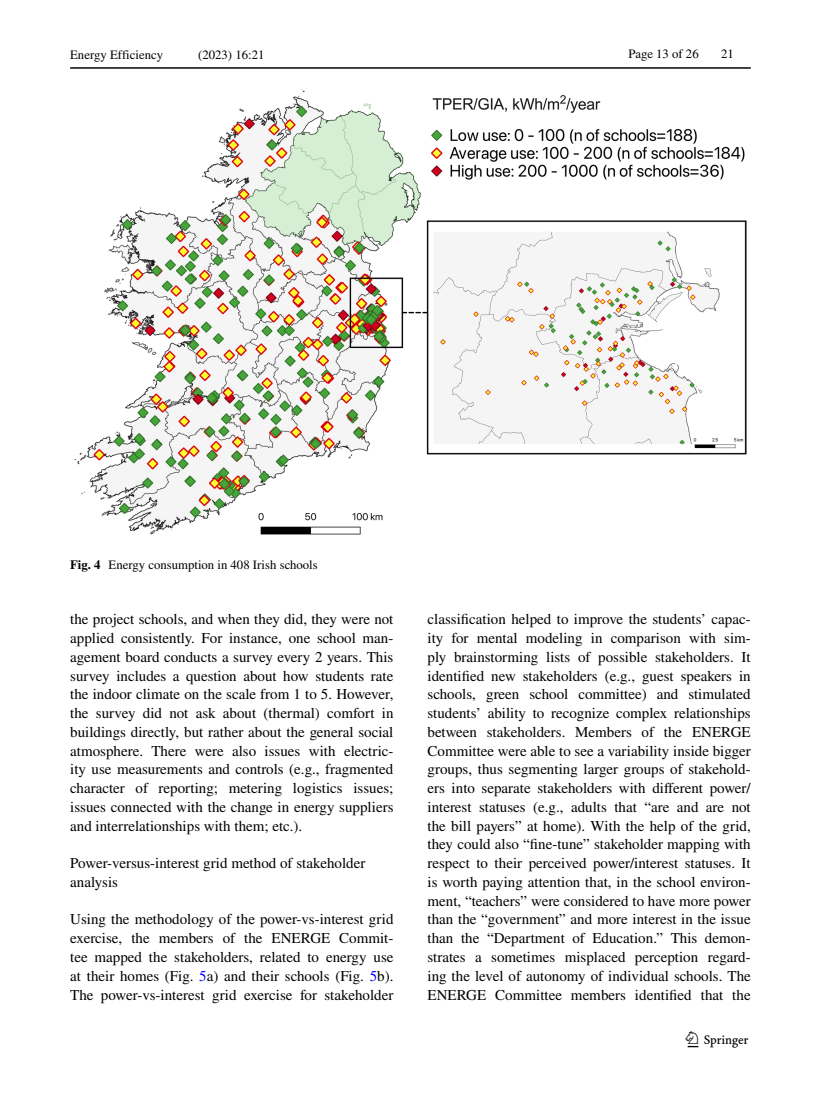
<style>
.page{position:relative;width:821px;height:1106px;background:#fff}
.page>*{position:absolute;margin:0;border:0;box-sizing:border-box;transform-origin:0 0}
.t1{font:22.5px "Springnew Regular 3";color:#000}
.t2{font:15px/18.8px "STIX";color:#000;text-align:justify}
.t3{font:12.75px "STIX";color:#000}
.s1{font-weight:700}
.s2{color:#00f}
</style>
<div class="page">
<hr style="left:70px;top:67px;width:680px;height:2px;background:#000">
<img style="left:74px;top:89px;width:672px;height:445px">
<p class="t3" style="left:70px;top:46px;width:94px">Energy Efficiency</p>
<p class="t3" style="left:198px;top:46px;width:68px">(2023) 16:21</p>
<p class="t3" style="left:628px;top:45px;width:72px">Page 13 of 26</p>
<p class="t3" style="left:721px;top:45px;width:14px">21</p>
<p class="t3" style="left:70px;top:556px;width:249px"><span class="s1">Fig. 4</span> Energy consumption in 408 Irish schools</p>
<p class="t2" style="left:70px;top:611px;width:325px">the project schools, and when they did, they were not applied consistently. For instance, one school man&shy;agement board conducts a survey every 2 years. This survey includes a question about how students rate the indoor climate on the scale from 1 to 5. However, the survey did not ask about (thermal) comfort in buildings directly, but rather about the general social atmosphere. There were also issues with electric&shy;ity use measurements and controls (e.g., fragmented character of reporting; metering logistics issues; issues connected with the change in energy suppliers and interrelationships with them; etc.).</p>
<p class="t2" style="left:70px;top:854px;width:297px">Power‑versus‑interest grid method of stakeholder analysis</p>
<p class="t2" style="left:70px;top:911px;width:325px">Using the methodology of the power-vs-interest grid exercise, the members of the ENERGE Commit&shy;tee mapped the stakeholders, related to energy use at their homes (Fig. <span class="s2">5</span>a) and their schools (Fig. <span class="s2">5</span>b).<br>The power-vs-interest grid exercise for stakeholder</p>
<p class="t2" style="left:427px;top:611px;width:325px">classification helped to improve the students’ capac&shy;ity for mental modeling in comparison with sim&shy;ply brainstorming lists of possible stakeholders. It identified new stakeholders (e.g., guest speakers in schools, green school committee) and stimulated students’ ability to recognize complex relationships between stakeholders. Members of the ENERGE Committee were able to see a variability inside bigger groups, thus segmenting larger groups of stakehold&shy;ers into separate stakeholders with different power/ interest statuses (e.g., adults that “are and are not the bill payers” at home). With the help of the grid, they could also “fine-tune” stakeholder mapping with respect to their perceived power/interest statuses. It is worth paying attention that, in the school environ&shy;ment, “teachers” were considered to have more power than the “government” and more interest in the issue than the “Department of Education.” This demon&shy;strates a sometimes misplaced perception regard&shy;ing the level of autonomy of individual schools. The ENERGE Committee members identified that the</p>
<h1 class="t1" style="left:687px;top:1031px;width:62px">1 3</h1>
</div>
